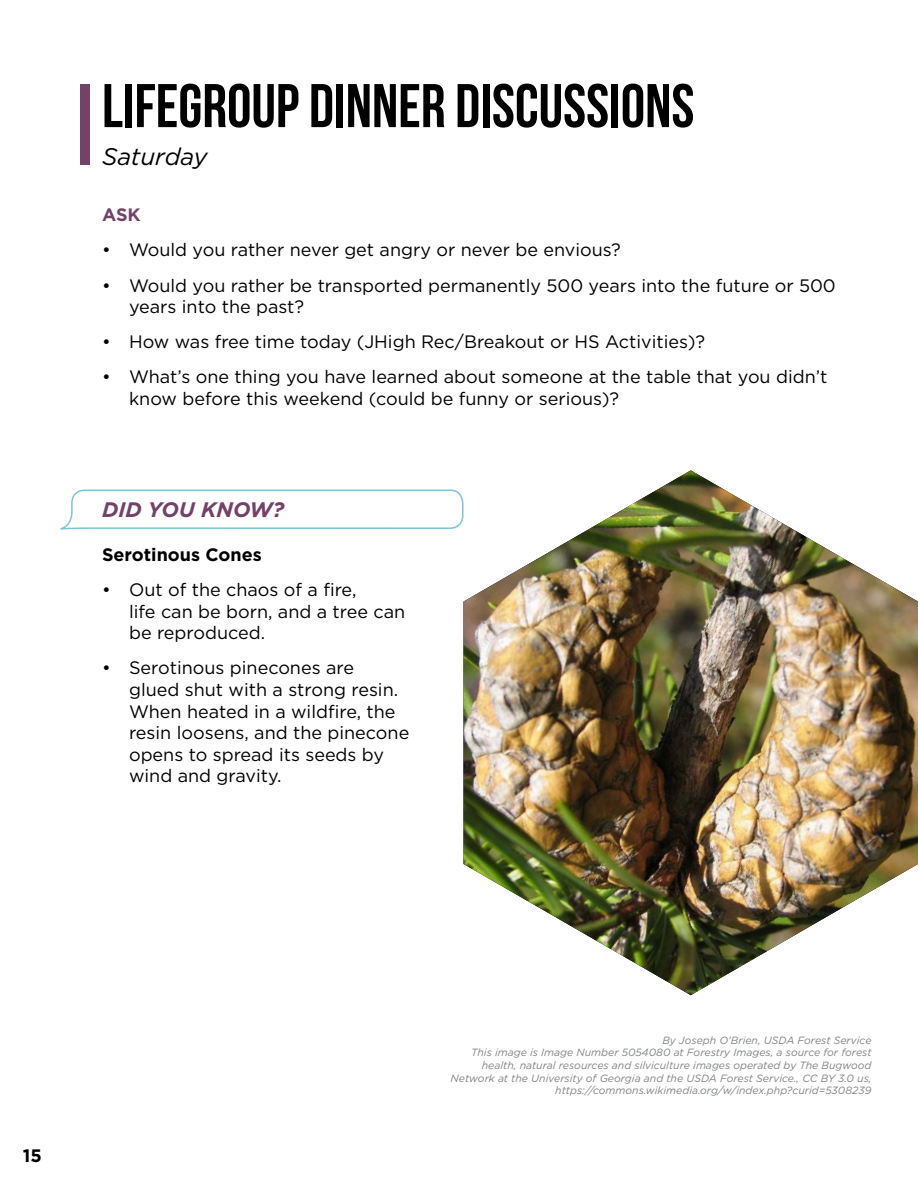
<style>
.page{position:relative;width:918px;height:1188px;background:#fff}
.page>*{position:absolute;margin:0;border:0;box-sizing:border-box;transform-origin:0 0}
.t1{font:700 61.5px "Bebas Neue";color:#000}
.t2{font:italic 24px "Gotham";color:#000}
.t3{font:italic 700 21px "Gotham";color:#744268}
.t4{font:18px/21.6px "Gotham";color:#000}
.t5{font:700 18px "Gotham";color:#000}
.t6{font:700 18px "Gotham";color:#744268}
.t7{font:italic 10.5px/12.6px "Gotham";color:#808285;text-align:right}
</style>
<div class="page">
<div style="left:80px;top:84px;width:10px;height:81px;background:#744268"></div>
<svg style="left:60px;top:489px;width:403px;height:41px"></svg>
<img style="left:464px;top:470px;width:454px;height:525px">
<h1 class="t1" style="left:102px;top:72px;width:594px">LIFEGROUP DINNER DISCUSSIONS</h1>
<h2 class="t2" style="left:102px;top:141px;width:107px">Saturday</h2>
<p class="t6" style="left:102px;top:203px;width:40px">ASK</p>
<p class="t4" style="left:102px;top:239px;width:520px">• Would you rather never get angry or never be envious?</p>
<p class="t4" style="left:129px;top:274px;width:708px;text-indent:-27px">• Would you rather be transported permanently 500 years into the future or 500 years into the past?</p>
<p class="t4" style="left:102px;top:331px;width:605px">• How was free time today (JHigh Rec/Breakout or HS Activities)?</p>
<p class="t4" style="left:129px;top:366px;width:700px;text-indent:-27px">• What’s one thing you have learned about someone at the table that you didn’t know before this weekend (could be funny or serious)?</p>
<p class="t3" style="left:102px;top:496px;width:184px">DID YOU KNOW?</p>
<p class="t5" style="left:102px;top:543px;width:161px">Serotinous Cones</p>
<p class="t4" style="left:129px;top:578px;width:278px;text-indent:-27px">• Out of the chaos of a fire,<br>life can be born, and a tree can be reproduced.</p>
<p class="t4" style="left:129px;top:657px;width:282px;text-indent:-27px">• Serotinous pinecones are<br>glued shut with a strong resin.<br>When heated in a wildfire, the resin loosens, and the pinecone opens to spread its seeds by wind and gravity.</p>
<p class="t5" style="left:23px;top:1144px;width:20px">15</p>
<p class="t7" style="left:451px;top:1034px;width:422px">By Joseph O’Brien, USDA Forest Service<br>This image is Image Number 5054080 at Forestry Images, a source for forest health, natural resources and silviculture images operated by The Bugwood Network at the University of Georgia and the USDA Forest Service., CC BY 3.0 us, https://commons.wikimedia.org/w/index.php?curid=5308239</p>
</div>
